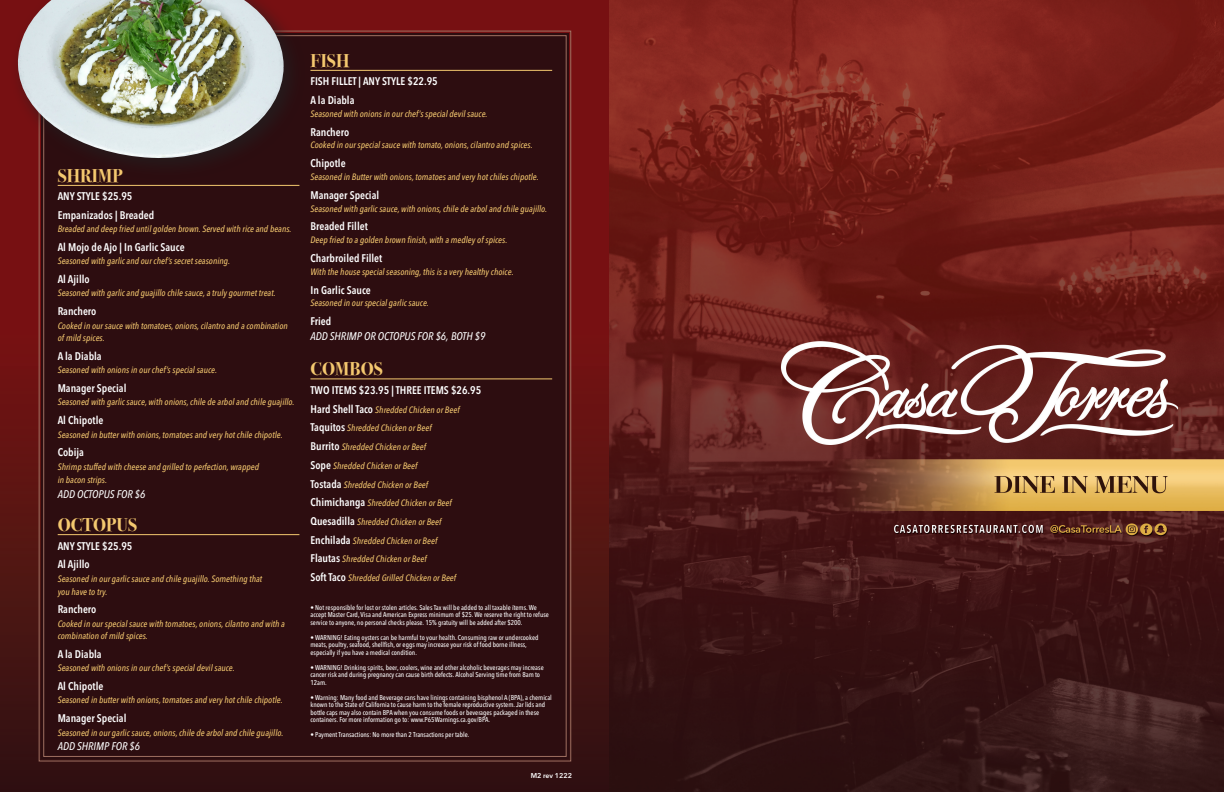
<style>
.page{position:relative;width:1224px;height:792px;background:#fff}
.page>*{position:absolute;margin:0;border:0;box-sizing:border-box;transform-origin:0 0}
.t1{font:700 18.4px "Bodoni Svty Two ITCTT";color:#f4c86f}
.t2{font:600 condensed 11px "Avenir Next LT Pro";color:#fff}
.t3{font:italic 500 condensed 11px "Avenir Next LT Pro";color:#fff}
.t4{font:italic 500 condensed 9.2px/12.9px "Avenir Next LT Pro";color:#f4c86f}
.t5{font:500 condensed 7px/7.5px "Avenir Next LT Pro";color:#fff}
.t6{font:600 7px "Avenir Next LT Pro";color:#fff}
.s1{font-weight:600;font-style:normal;font-size:11px;color:#fff}
</style>
<div class="page">
<svg style="left:0;top:0;width:610px;height:792px;background:#581111"></svg>
<img style="left:610px;top:0;width:614px;height:792px">
<div style="left:38px;top:30px;width:534px;height:732px;background:#2d0d10"></div>
<div style="left:10px;top:0;width:296px;height:180px;background:#231f20;opacity:.75"></div>
<img style="left:17px;top:0;width:267px;height:161px">
<hr style="left:58px;top:185px;width:241px;height:1px;background:#f4c86f">
<hr style="left:58px;top:534px;width:241px;height:1px;background:#f4c86f">
<hr style="left:310px;top:70px;width:242px;height:1px;background:#f4c86f">
<hr style="left:310px;top:378px;width:242px;height:1px;background:#f4c86f">
<p class="t1" style="left:58px;top:160px;width:67px">SHRIMP</p>
<p class="t2" style="left:58px;top:190px;width:76px">ANY STYLE $25.95</p>
<p class="t2" style="left:58px;top:209px;width:98px">Empanizados | Breaded</p>
<p class="t4" style="left:58px;top:223px;width:235px">Breaded and deep fried until golden brown. Served with rice and beans.</p>
<p class="t2" style="left:58px;top:241px;width:128px">Al Mojo de Ajo | In Garlic Sauce</p>
<p class="t4" style="left:58px;top:255px;width:174px">Seasoned with garlic and our chef’s secret seasoning.</p>
<p class="t2" style="left:58px;top:273px;width:33px">Al Ajillo</p>
<p class="t4" style="left:58px;top:287px;width:220px">Seasoned with garlic and guajillo chile sauce, a truly gourmet treat.</p>
<p class="t2" style="left:58px;top:305px;width:40px">Ranchero</p>
<p class="t4" style="left:58px;top:319px;width:232px">Cooked in our sauce with tomatoes, onions, cilantro and a combination</p>
<p class="t4" style="left:58px;top:332px;width:49px">of mild spices.</p>
<p class="t2" style="left:58px;top:350px;width:46px">A la Diabla</p>
<p class="t4" style="left:58px;top:364px;width:161px">Seasoned with onions in our chef’s special sauce.</p>
<p class="t2" style="left:58px;top:382px;width:70px">Manager Special</p>
<p class="t4" style="left:58px;top:396px;width:238px">Seasoned with garlic sauce, with onions, chile de arbol and chile guajillo.</p>
<p class="t2" style="left:58px;top:414px;width:47px">Al Chipotle</p>
<p class="t4" style="left:58px;top:428px;width:227px">Seasoned in butter with onions, tomatoes and very hot chile chipotle.</p>
<p class="t2" style="left:58px;top:446px;width:28px">Cobija</p>
<p class="t4" style="left:58px;top:460px;width:203px">Shrimp stuffed with cheese and grilled to perfection, wrapped</p>
<p class="t4" style="left:58px;top:473px;width:51px">in bacon strips.</p>
<p class="t3" style="left:58px;top:487px;width:89px">ADD OCTOPUS FOR $6</p>
<p class="t1" style="left:58px;top:509px;width:81px">OCTOPUS</p>
<p class="t2" style="left:58px;top:539px;width:76px">ANY STYLE $25.95</p>
<p class="t2" style="left:58px;top:558px;width:33px">Al Ajillo</p>
<p class="t4" style="left:58px;top:572px;width:206px">Seasoned in our garlic sauce and chile guajillo. Something that</p>
<p class="t4" style="left:58px;top:585px;width:51px">you have to try.</p>
<p class="t2" style="left:58px;top:603px;width:40px">Ranchero</p>
<p class="t4" style="left:58px;top:617px;width:229px">Cooked in our special sauce with tomatoes, onions, cilantro and with a combination of mild spices.</p>
<p class="t2" style="left:58px;top:648px;width:46px">A la Diabla</p>
<p class="t4" style="left:58px;top:662px;width:179px">Seasoned with onions in our chef’s special devil sauce.</p>
<p class="t2" style="left:58px;top:680px;width:47px">Al Chipotle</p>
<p class="t4" style="left:58px;top:694px;width:227px">Seasoned in butter with onions, tomatoes and very hot chile chipotle.</p>
<p class="t2" style="left:58px;top:712px;width:70px">Manager Special</p>
<p class="t4" style="left:58px;top:726px;width:227px">Seasoned in our garlic sauce, onions, chile de arbol and chile guajillo.</p>
<p class="t3" style="left:58px;top:740px;width:84px">ADD SHRIMP FOR $6</p>
<p class="t1" style="left:310px;top:45px;width:40px">FISH</p>
<p class="t2" style="left:310px;top:75px;width:129px">FISH FILLET | ANY STYLE $22.95</p>
<p class="t2" style="left:310px;top:94px;width:46px">A la Diabla</p>
<p class="t4" style="left:310px;top:107px;width:179px">Seasoned with onions in our chef’s special devil sauce.</p>
<p class="t2" style="left:310px;top:125px;width:40px">Ranchero</p>
<p class="t4" style="left:310px;top:139px;width:224px">Cooked in our special sauce with tomato, onions, cilantro and spices.</p>
<p class="t2" style="left:310px;top:157px;width:37px">Chipotle</p>
<p class="t4" style="left:310px;top:170px;width:230px">Seasoned in Butter with onions, tomatoes and very hot chiles chipotle.</p>
<p class="t2" style="left:310px;top:188px;width:70px">Manager Special</p>
<p class="t4" style="left:310px;top:202px;width:238px">Seasoned with garlic sauce, with onions, chile de arbol and chile guajillo.</p>
<p class="t2" style="left:310px;top:220px;width:59px">Breaded Fillet</p>
<p class="t4" style="left:310px;top:234px;width:199px">Deep fried to a golden brown finish, with a medley of spices.</p>
<p class="t2" style="left:310px;top:251px;width:73px">Charbroiled Fillet</p>
<p class="t4" style="left:310px;top:265px;width:205px">With the house special seasoning, this is a very healthy choice.</p>
<p class="t2" style="left:310px;top:283px;width:62px">In Garlic Sauce</p>
<p class="t4" style="left:310px;top:297px;width:120px">Seasoned in our special garlic sauce.</p>
<p class="t2" style="left:310px;top:315px;width:22px">Fried</p>
<p class="t3" style="left:310px;top:329px;width:176px">ADD SHRIMP OR OCTOPUS FOR $6, BOTH $9</p>
<p class="t1" style="left:310px;top:354px;width:74px">COMBOS</p>
<p class="t2" style="left:310px;top:383px;width:172px">TWO ITEMS $23.95 | THREE ITEMS $26.95</p>
<p class="t4" style="left:310px;top:403px;width:151px"><span class="s1">Hard Shell Taco</span> Shredded Chicken or Beef</p>
<p class="t4" style="left:310px;top:422px;width:123px"><span class="s1">Taquitos</span> Shredded Chicken or Beef</p>
<p class="t4" style="left:310px;top:440px;width:117px"><span class="s1">Burrito</span> Shredded Chicken or Beef</p>
<p class="t4" style="left:310px;top:459px;width:109px"><span class="s1">Sope</span> Shredded Chicken or Beef</p>
<p class="t4" style="left:310px;top:478px;width:119px"><span class="s1">Tostada</span> Shredded Chicken or Beef</p>
<p class="t4" style="left:310px;top:497px;width:143px"><span class="s1">Chimichanga</span> Shredded Chicken or Beef</p>
<p class="t4" style="left:310px;top:515px;width:133px"><span class="s1">Quesadilla</span> Shredded Chicken or Beef</p>
<p class="t4" style="left:310px;top:534px;width:128px"><span class="s1">Enchilada</span> Shredded Chicken or Beef</p>
<p class="t4" style="left:310px;top:553px;width:118px"><span class="s1">Flautas</span> Shredded Chicken or Beef</p>
<p class="t4" style="left:310px;top:571px;width:147px"><span class="s1">Soft Taco</span> Shredded Grilled Chicken or Beef</p>
<p class="t5" style="left:310px;top:604px;width:240px">• Not responsible for lost or stolen articles. Sales Tax will be added to all taxable ítems. We accept Master Card, Visa and American Express minimum of $25. We reserve the right to refuse service to anyone, no personal checks please. 15% gratuity will be added after $200.</p>
<p class="t5" style="left:310px;top:634px;width:229px">• WARNING! Eating oysters can be harmful to your health. Consuming raw or undercooked meats, poultry, seafood, shellfish, or eggs may increase your risk of food borne illness, especially if you have a medical condition.</p>
<p class="t5" style="left:310px;top:664px;width:235px">• WARNING! Drinking spirits, beer, coolers, wine and other alcoholic beverages may increase cancer risk and during pregnancy can cause birth defects. Alcohol Serving time from 8am to<br>12am.</p>
<p class="t5" style="left:310px;top:694px;width:243px">• Warning: Many food and Beverage cans have linings containing bisphenol A (BPA), a chemical known to the State of California to cause harm to the female reproductive system. Jar lids and bottle caps may also contain BPA when you consume foods or beverages packaged in these containers. For more information go to: www.P65Warnings.ca.gov/BPA.</p>
<p class="t5" style="left:310px;top:731px;width:160px">• Payment Transactions: No more than 2 Transactions per table.</p>
<p class="t6" style="left:531px;top:771px;width:43px">M2 rev 1222</p>
</div>
